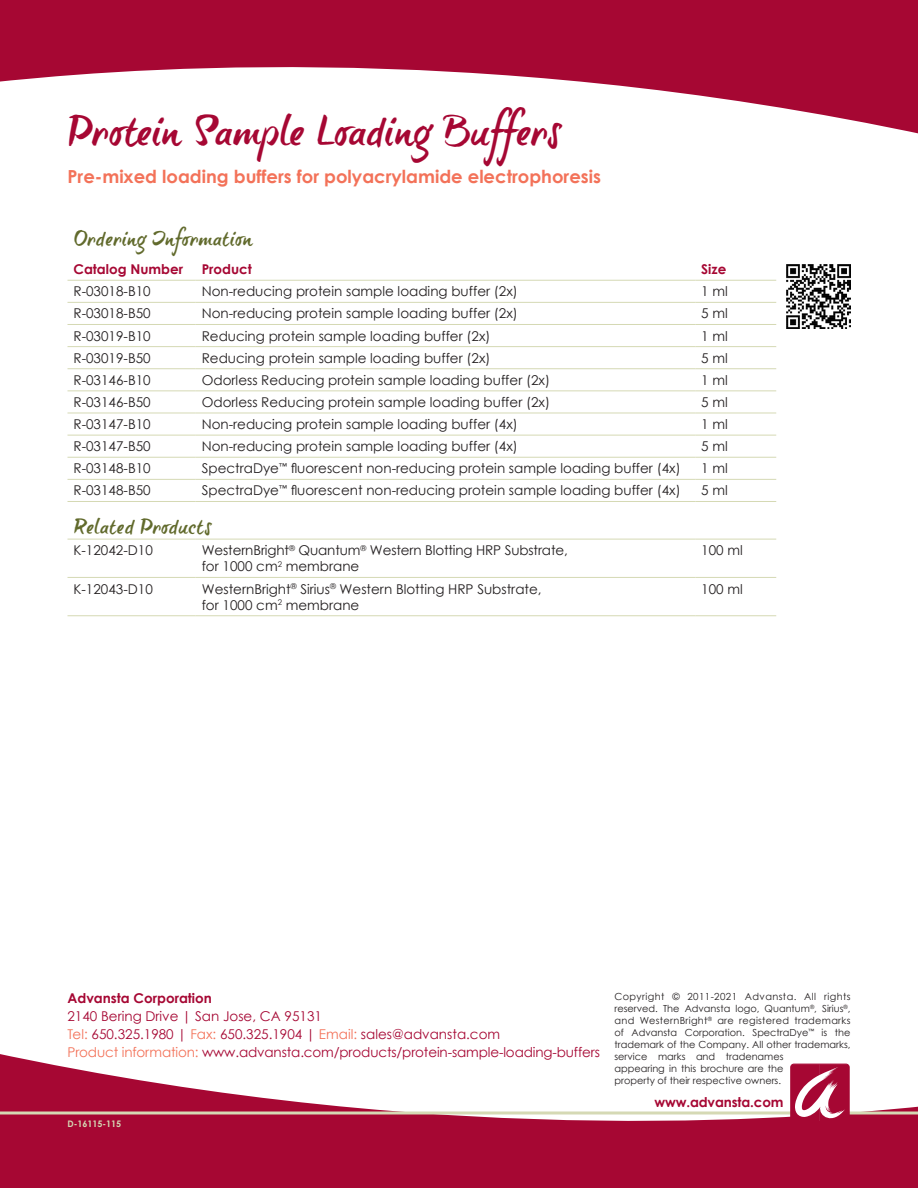
<style>
.page{position:relative;width:918px;height:1188px;background:#fff}
.page>*{position:absolute;margin:0;border:0;box-sizing:border-box;transform-origin:0 0}
.t1{font:39px "brush tip Terrence";letter-spacing:-.02em;color:#a60733}
.t2{font:19.5px "brush tip Terrence";color:#616a2c}
.t3{font:700 18px "Century Gothic";color:#f37259}
.t4{font:13.5px/16.2px "Century Gothic";color:#231f20}
.t5{font:13.5px "Century Gothic";letter-spacing:-.005em;color:#a60733}
.t6{font:700 13.5px "Century Gothic";color:#a60733}
.t7{font:9.75px/12px "Century Gothic";color:#231f20}
.t8{font:700 9px "Century Gothic";letter-spacing:-.005em;color:#d5d9b4}
.s1{color:#f37259}
</style>
<div class="page">
<svg style="left:0;top:0;width:918px;height:134px;fill:#a60733"></svg>
<svg style="left:0;top:1054px;width:918px;height:134px;fill:#a60733"></svg>
<hr style="left:0;top:1112px;width:918px;height:2px;background:#d5d9b4">
<svg style="left:791px;top:1064px;width:58px;height:59px"></svg>
<div style="left:790px;top:1064px;width:60px;height:59px;border:1px solid #a60733;border-radius:3px"></div>
<hr style="left:68px;top:280px;width:128px;height:1px;background:#d5d9b4">
<hr style="left:196px;top:280px;width:499px;height:1px;background:#d5d9b4">
<hr style="left:695px;top:280px;width:81px;height:1px;background:#d5d9b4">
<hr style="left:68px;top:302px;width:128px;height:1px;background:#d5d9b4">
<hr style="left:196px;top:302px;width:499px;height:1px;background:#d5d9b4">
<hr style="left:695px;top:302px;width:81px;height:1px;background:#d5d9b4">
<hr style="left:68px;top:324px;width:128px;height:1px;background:#d5d9b4">
<hr style="left:196px;top:324px;width:499px;height:1px;background:#d5d9b4">
<hr style="left:695px;top:324px;width:81px;height:1px;background:#d5d9b4">
<hr style="left:68px;top:346px;width:128px;height:1px;background:#d5d9b4">
<hr style="left:196px;top:346px;width:499px;height:1px;background:#d5d9b4">
<hr style="left:695px;top:346px;width:81px;height:1px;background:#d5d9b4">
<hr style="left:68px;top:368px;width:128px;height:1px;background:#d5d9b4">
<hr style="left:196px;top:368px;width:499px;height:1px;background:#d5d9b4">
<hr style="left:695px;top:368px;width:81px;height:1px;background:#d5d9b4">
<hr style="left:68px;top:390px;width:128px;height:1px;background:#d5d9b4">
<hr style="left:196px;top:390px;width:499px;height:1px;background:#d5d9b4">
<hr style="left:695px;top:390px;width:81px;height:1px;background:#d5d9b4">
<hr style="left:68px;top:413px;width:128px;height:1px;background:#d5d9b4">
<hr style="left:196px;top:413px;width:499px;height:1px;background:#d5d9b4">
<hr style="left:695px;top:413px;width:81px;height:1px;background:#d5d9b4">
<hr style="left:68px;top:435px;width:128px;height:1px;background:#d5d9b4">
<hr style="left:196px;top:435px;width:499px;height:1px;background:#d5d9b4">
<hr style="left:695px;top:435px;width:81px;height:1px;background:#d5d9b4">
<hr style="left:68px;top:457px;width:128px;height:1px;background:#d5d9b4">
<hr style="left:196px;top:457px;width:499px;height:1px;background:#d5d9b4">
<hr style="left:695px;top:457px;width:81px;height:1px;background:#d5d9b4">
<hr style="left:68px;top:479px;width:128px;height:1px;background:#d5d9b4">
<hr style="left:196px;top:479px;width:499px;height:1px;background:#d5d9b4">
<hr style="left:695px;top:479px;width:81px;height:1px;background:#d5d9b4">
<hr style="left:68px;top:501px;width:128px;height:1px;background:#d5d9b4">
<hr style="left:196px;top:501px;width:499px;height:1px;background:#d5d9b4">
<hr style="left:695px;top:501px;width:81px;height:1px;background:#d5d9b4">
<hr style="left:68px;top:539px;width:128px;height:1px;background:#d5d9b4">
<hr style="left:196px;top:539px;width:499px;height:1px;background:#d5d9b4">
<hr style="left:695px;top:539px;width:81px;height:1px;background:#d5d9b4">
<hr style="left:68px;top:577px;width:128px;height:1px;background:#d5d9b4">
<hr style="left:196px;top:577px;width:499px;height:1px;background:#d5d9b4">
<hr style="left:695px;top:577px;width:81px;height:1px;background:#d5d9b4">
<hr style="left:68px;top:615px;width:128px;height:1px;background:#d5d9b4">
<hr style="left:196px;top:615px;width:499px;height:1px;background:#d5d9b4">
<hr style="left:695px;top:615px;width:81px;height:1px;background:#d5d9b4">
<img style="left:786px;top:264px;width:64px;height:64px">
<h1 class="t1" style="left:68px;top:108px;width:496px">Protein Sample Loading Buffers</h1>
<h3 class="t3" style="left:68px;top:165px;width:535px">Pre-mixed loading buffers for polyacrylamide electrophoresis</h3>
<p class="t2" style="left:74px;top:226px;width:181px">Ordering Information</p>
<p class="t6" style="left:74px;top:261px;width:111px">Catalog Number</p>
<p class="t6" style="left:202px;top:261px;width:52px">Product</p>
<p class="t6" style="left:701px;top:261px;width:27px">Size</p>
<p class="t4" style="left:74px;top:283px;width:79px">R-03018-B10</p>
<p class="t4" style="left:202px;top:283px;width:318px">Non-reducing protein sample loading buffer (2x)</p>
<p class="t4" style="left:701px;top:283px;width:28px">1 ml</p>
<p class="t4" style="left:74px;top:305px;width:79px">R-03018-B50</p>
<p class="t4" style="left:202px;top:305px;width:318px">Non-reducing protein sample loading buffer (2x)</p>
<p class="t4" style="left:701px;top:305px;width:28px">5 ml</p>
<p class="t4" style="left:74px;top:327px;width:79px">R-03019-B10</p>
<p class="t4" style="left:202px;top:327px;width:290px">Reducing protein sample loading buffer (2x)</p>
<p class="t4" style="left:701px;top:327px;width:28px">1 ml</p>
<p class="t4" style="left:74px;top:350px;width:79px">R-03019-B50</p>
<p class="t4" style="left:202px;top:350px;width:290px">Reducing protein sample loading buffer (2x)</p>
<p class="t4" style="left:701px;top:350px;width:28px">5 ml</p>
<p class="t4" style="left:74px;top:372px;width:79px">R-03146-B10</p>
<p class="t4" style="left:202px;top:372px;width:350px">Odorless Reducing protein sample loading buffer (2x)</p>
<p class="t4" style="left:701px;top:372px;width:28px">1 ml</p>
<p class="t4" style="left:74px;top:394px;width:79px">R-03146-B50</p>
<p class="t4" style="left:202px;top:394px;width:350px">Odorless Reducing protein sample loading buffer (2x)</p>
<p class="t4" style="left:701px;top:394px;width:28px">5 ml</p>
<p class="t4" style="left:74px;top:416px;width:79px">R-03147-B10</p>
<p class="t4" style="left:202px;top:416px;width:318px">Non-reducing protein sample loading buffer (4x)</p>
<p class="t4" style="left:701px;top:416px;width:28px">1 ml</p>
<p class="t4" style="left:74px;top:438px;width:79px">R-03147-B50</p>
<p class="t4" style="left:202px;top:438px;width:318px">Non-reducing protein sample loading buffer (4x)</p>
<p class="t4" style="left:701px;top:438px;width:28px">5 ml</p>
<p class="t4" style="left:74px;top:460px;width:79px">R-03148-B10</p>
<p class="t4" style="left:202px;top:460px;width:480px">SpectraDye<sup>™</sup> fluorescent non-reducing protein sample loading buffer (4x)</p>
<p class="t4" style="left:701px;top:460px;width:28px">1 ml</p>
<p class="t4" style="left:74px;top:482px;width:79px">R-03148-B50</p>
<p class="t4" style="left:202px;top:482px;width:480px">SpectraDye<sup>™</sup> fluorescent non-reducing protein sample loading buffer (4x)</p>
<p class="t4" style="left:701px;top:482px;width:28px">5 ml</p>
<p class="t2" style="left:74px;top:515px;width:140px">Related Products</p>
<p class="t4" style="left:74px;top:542px;width:81px">K-12042-D10</p>
<p class="t4" style="left:202px;top:542px;width:368px">WesternBright<sup>®</sup> Quantum<sup>®</sup> Western Blotting HRP Substrate, for 1000 cm<sup>2</sup> membrane</p>
<p class="t4" style="left:701px;top:542px;width:43px">100 ml</p>
<p class="t4" style="left:74px;top:580px;width:81px">K-12043-D10</p>
<p class="t4" style="left:202px;top:580px;width:341px">WesternBright<sup>®</sup> Sirius<sup>®</sup> Western Blotting HRP Substrate, for 1000 cm<sup>2</sup> membrane</p>
<p class="t4" style="left:701px;top:580px;width:43px">100 ml</p>
<p class="t6" style="left:68px;top:990px;width:146px">Advansta Corporation</p>
<p class="t5" style="left:68px;top:1008px;width:256px">2140 Bering Drive | San Jose, CA 95131</p>
<p class="t5" style="left:68px;top:1026px;width:434px"><span class="s1">Tel:</span> 650.325.1980 | <span class="s1">Fax:</span> 650.325.1904 | <span class="s1">Email:</span> sales@advansta.com</p>
<p class="t5" style="left:68px;top:1044px;width:534px"><span class="s1">Product information:</span> www.advansta.com/products/protein-sample-loading-buffers</p>
<p class="t8" style="left:68px;top:1118px;width:55px">D-16115-115</p>
<p class="t7" style="left:615px;top:991px;width:237px">Copyright © 2011-2021 Advansta. All rights reserved. The Advansta logo, Quantum<sup>®</sup>, Sirius<sup>®</sup>, and WesternBright<sup>®</sup> are registered trademarks of Advansta Corporation. SpectraDye<sup>™</sup> is the trademark of the Company. All other trademarks, service marks and tradenames<br>appearing in this brochure are the<br>property of their respective owners.</p>
<p class="t6" style="left:654px;top:1093px;width:131px">www.advansta.com</p>
</div>
